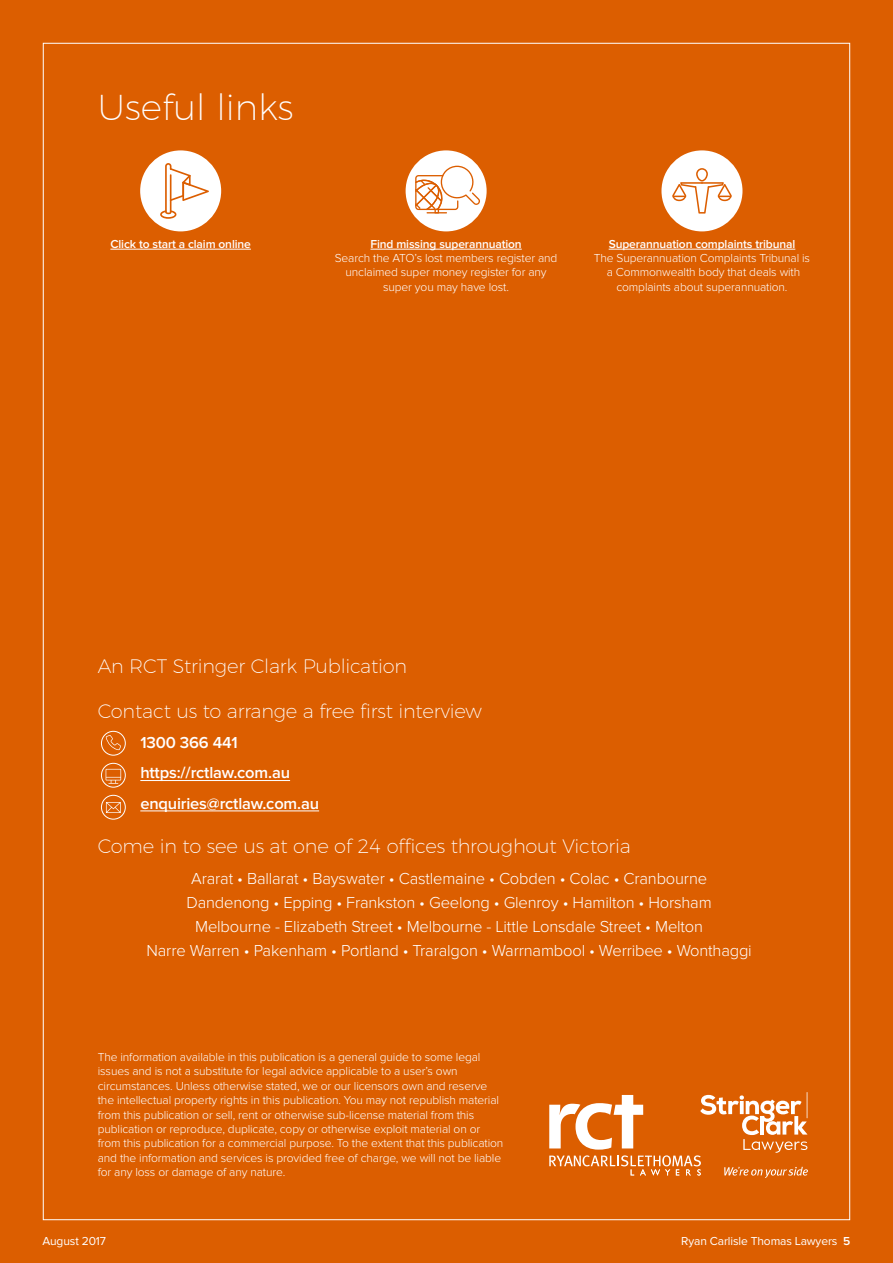
<style>
.page{position:relative;width:893px;height:1263px;background:#dc5e00}
.page>*{position:absolute;margin:0;border:0;box-sizing:border-box;transform-origin:0 0}
.Heading_1{font:200 36px "Montserrat";color:#fff}
.Heading_3{font:200 19.5px "Montserrat";letter-spacing:-.01em;color:#fff}
.t1{font:300 16.5px/24px "Proxima Nova";letter-spacing:-.01em;color:#fff;text-align:center}
.t2{font:600 16.5px "Proxima Nova";letter-spacing:-.01em;color:#fff}
.t3{font:300 12px/14.4px "Proxima Nova";letter-spacing:-.01em;color:#fff;text-align:center}
.t4{font:12px "Proxima Nova";letter-spacing:-.01em;color:#fff}
.t5{font:600 12px "Proxima Nova";letter-spacing:-.01em;color:#fff}
.s1{font-weight:600}
</style>
<div class="page">
<hr style="left:110px;top:249px;width:141px;height:1px;background:#fff">
<div style="left:140px;top:150px;width:81px;height:81px;background:#fff;border-radius:50%"></div>
<svg style="left:160px;top:163px;width:49px;height:56px"></svg>
<hr style="left:370px;top:249px;width:152px;height:1px;background:#fff">
<hr style="left:609px;top:249px;width:186px;height:1px;background:#fff">
<div style="left:406px;top:150px;width:81px;height:81px;background:#fff;border-radius:50%"></div>
<svg style="left:415px;top:166px;width:65px;height:47px"></svg>
<div style="left:661px;top:150px;width:81px;height:81px;background:#fff;border-radius:50%"></div>
<svg style="left:672px;top:168px;width:60px;height:46px"></svg>
<svg style="left:549px;top:1092px;width:259px;height:86px"></svg>
<hr style="left:140px;top:780px;width:150px;height:1px;background:#fff">
<hr style="left:140px;top:811px;width:179px;height:1px;background:#fff">
<svg style="left:106px;top:769px;width:15px;height:15px"></svg>
<div style="left:101px;top:763px;width:25px;height:24px;border:1px solid #fff;border-radius:50%"></div>
<svg style="left:106px;top:735px;width:15px;height:15px"></svg>
<div style="left:101px;top:731px;width:25px;height:24px;border:1px solid #fff;border-radius:50%"></div>
<svg style="left:106px;top:802px;width:15px;height:11px"></svg>
<div style="left:101px;top:795px;width:25px;height:24px;border:1px solid #fff;border-radius:50%"></div>
<p class="Heading_1" style="left:97px;top:80px;width:198px">Useful links</p>
<p class="t5" style="left:110px;top:237px;width:142px">Click to start a claim online</p>
<p class="t3" style="left:335px;top:236px;width:224px"><span class="s1">Find missing superannuation<br></span>Search the ATO’s lost members register and unclaimed super money register for any super you may have lost.</p>
<p class="t3" style="left:594px;top:236px;width:218px"><span class="s1">Superannuation complaints tribunal<br></span>The Superannuation Complaints Tribunal is a Commonwealth body that deals with complaints about superannuation.</p>
<p class="Heading_3" style="left:98px;top:651px;width:311px">An RCT Stringer Clark Publication</p>
<p class="Heading_3" style="left:98px;top:696px;width:385px">Contact us to arrange a free first interview</p>
<p class="t2" style="left:140px;top:733px;width:99px">1300 366 441</p>
<p class="t2" style="left:140px;top:763px;width:151px">https://rctlaw.com.au</p>
<p class="t2" style="left:140px;top:794px;width:180px">enquiries@rctlaw.com.au</p>
<p class="Heading_3" style="left:98px;top:832px;width:535px">Come in to see us at one of 24 offices throughout Victoria</p>
<p class="t1" style="left:146px;top:866px;width:607px">Ararat • Ballarat • Bayswater • Castlemaine • Cobden • Colac • Cranbourne<br>Dandenong • Epping • Frankston • Geelong • Glenroy • Hamilton • Horsham<br>Melbourne - Elizabeth Street • Melbourne - Little Lonsdale Street • Melton<br>Narre Warren • Pakenham • Portland • Traralgon • Warrnambool • Werribee • Wonthaggi</p>
<p class="t3" style="left:98px;top:1050px;width:407px;text-align:left">The information available in this publication is a general guide to some legal issues and is not a substitute for legal advice applicable to a user’s own circumstances. Unless otherwise stated, we or our licensors own and reserve the intellectual property rights in this publication. You may not republish material from this publication or sell, rent or otherwise sub-license material from this publication or reproduce, duplicate, copy or otherwise exploit material on or from this publication for a commercial purpose. To the extent that this publication and the information and services is provided free of charge, we will not be liable for any loss or damage of any nature.</p>
<p class="t4" style="left:43px;top:1234px;width:65px">August 2017</p>
<p class="t4" style="left:681px;top:1234px;width:171px">Ryan Carlisle Thomas Lawyers <span class="s1">5</span></p>
</div>
